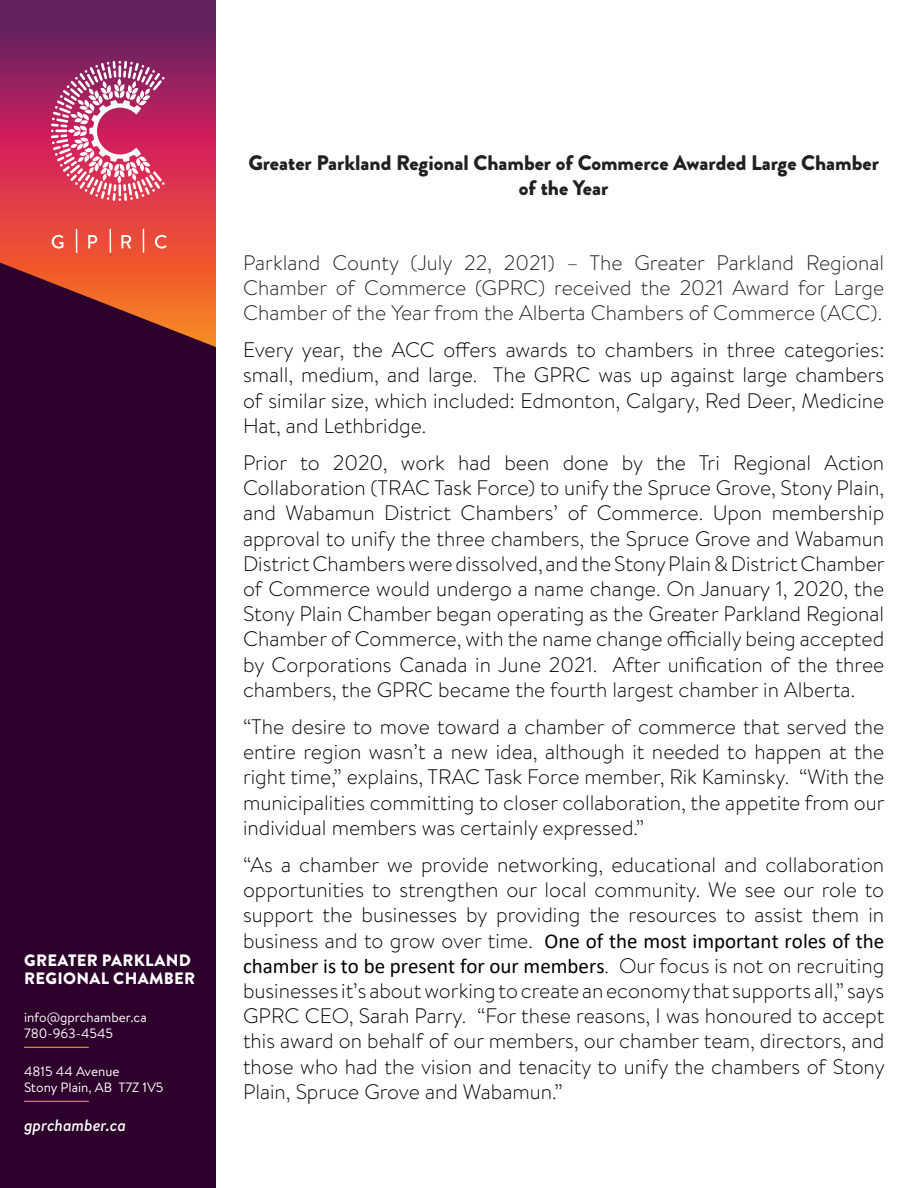
<style>
.page{position:relative;width:918px;height:1188px;background:#fff}
.page>*{position:absolute;margin:0;border:0;box-sizing:border-box;transform-origin:0 0}
.t1{font:300 21px/25.2px "Brandon Text";color:#000;text-align:justify}
.t2{font:300 21px/25.2px "Brandon Text";color:#231f20;text-align:justify}
.t3{font:900 21px/25.2px "Brandon Grotesque";color:#231f20;text-align:center}
.t4{font:900 16.5px/18px "Brandon Grotesque";letter-spacing:.02em;color:#fff}
.t5{font:italic 500 16.5px "Brandon Text";color:#fff}
.t6{font:13.5px/16.2px "Brandon Text";color:#fff}
.s1{font-family:"Calibri";font-weight:400}
</style>
<div class="page">
<svg style="left:0;top:0;width:216px;height:263px"></svg>
<svg style="left:51px;top:61px;width:114px;height:140px"></svg>
<svg style="left:143px;top:229px;width:1px;height:24px"></svg>
<svg style="left:110px;top:229px;width:1px;height:24px"></svg>
<svg style="left:76px;top:229px;width:1px;height:24px"></svg>
<svg style="left:52px;top:235px;width:11px;height:14px"></svg>
<svg style="left:88px;top:235px;width:9px;height:13px"></svg>
<svg style="left:121px;top:235px;width:10px;height:13px"></svg>
<svg style="left:155px;top:235px;width:12px;height:14px"></svg>
<svg style="left:0;top:263px;width:216px;height:121px;fill:#2d002b"></svg>
<div style="left:0;top:384px;width:216px;height:804px;background:#2d002b"></div>
<hr style="left:24px;top:1047px;width:65px;height:1px;background:#ffb500">
<hr style="left:24px;top:1101px;width:65px;height:1px;background:#ffb500">
<p class="t4" style="left:24px;top:952px;width:173px">GREATER PARKLAND<br>REGIONAL CHAMBER</p>
<p class="t6" style="left:24px;top:1009px;width:124px">info@gprchamber.ca<br>780-963-4545</p>
<p class="t6" style="left:24px;top:1063px;width:141px">4815 44 Avenue<br>Stony Plain, AB T7Z 1V5</p>
<p class="t5" style="left:24px;top:1114px;width:103px">gprchamber.ca</p>
<p class="t3" style="left:248px;top:150px;width:632px">Greater Parkland Regional Chamber of Commerce Awarded Large Chamber of the Year</p>
<p class="t2" style="left:243px;top:249px;width:643px">Parkland County (July 22, 2021) – The Greater Parkland Regional Chamber of Commerce (GPRC) received the 2021 Award for Large Chamber of the Year from the Alberta Chambers of Commerce (ACC).</p>
<p class="t1" style="left:243px;top:337px;width:643px">Every year, the ACC offers awards to chambers in three categories: small, medium, and large. The GPRC was up against large chambers of similar size, which included: Edmonton, Calgary, Red Deer, Medicine Hat, and Lethbridge.</p>
<p class="t1" style="left:243px;top:449px;width:643px">Prior to 2020, work had been done by the Tri Regional Action Collaboration (TRAC Task Force) to unify the Spruce Grove, Stony Plain, and Wabamun District Chambers’ of Commerce. Upon membership approval to unify the three chambers, the Spruce Grove and Wabamun District Chambers were dissolved, and the Stony Plain &amp; District Chamber of Commerce would undergo a name change. On January 1, 2020, the Stony Plain Chamber began operating as the Greater Parkland Regional Chamber of Commerce, with the name change officially being accepted by Corporations Canada in June 2021. After unification of the three chambers, the GPRC became the fourth largest chamber in Alberta.</p>
<p class="t1" style="left:243px;top:713px;width:643px">“The desire to move toward a chamber of commerce that served the entire region wasn’t a new idea, although it needed to happen at the right time,” explains, TRAC Task Force member, Rik Kaminsky. “With the municipalities committing to closer collaboration, the appetite from our individual members was certainly expressed.”</p>
<p class="t1" style="left:243px;top:851px;width:643px">“As a chamber we provide networking, educational and collaboration opportunities to strengthen our local community. We see our role to support the businesses by providing the resources to assist them in business and to grow over time. <span class="s1">One of the most important roles of the chamber is to be present for our members</span>. Our focus is not on recruiting businesses it’s about working to create an economy that supports all,” says GPRC CEO, Sarah Parry. “For these reasons, I was honoured to accept this award on behalf of our members, our chamber team, directors, and those who had the vision and tenacity to unify the chambers of Stony Plain, Spruce Grove and Wabamun.”</p>
</div>
